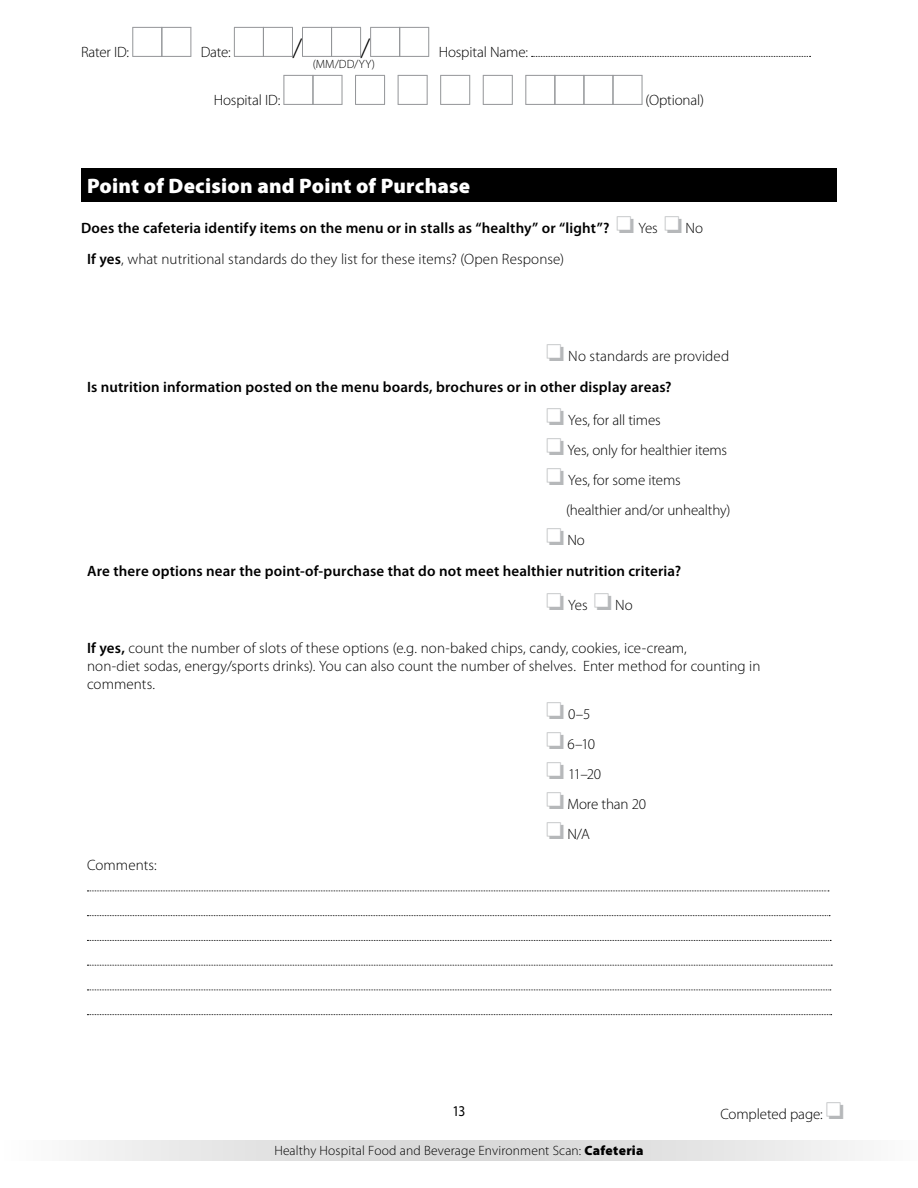
<style>
.page{position:relative;width:918px;height:1188px;background:#fff}
.page>*{position:absolute;margin:0;border:0;box-sizing:border-box;transform-origin:0 0}
.t1{font:300 27px "Myriad Pro";color:#000}
.t2{font:900 21px "Myriad Pro";letter-spacing:.01em;color:#fff}
.P1{font:300 15px/30px "Myriad Pro";color:#000}
.t3{font:600 15px "Myriad Pro";letter-spacing:.01em;color:#000}
.t4{font:15px "Myriad Pro";color:#000;scale:.9 1}
.t5{font:300 13.5px "Myriad Pro";letter-spacing:.01em;color:#000}
.t6{font:300 12px "Myriad Pro";color:#000}
.s1{color:#b6b8ba}
.s2{font-weight:300}
.s3{font-weight:600}
.s4{font-weight:900}
</style>
<div class="page">
<svg style="left:81px;top:1140px;width:774px;height:21px;fill:#e1e1e1"></svg>
<hr style="left:132px;top:27px;width:30px;height:1px;background:#939598">
<hr style="left:161px;top:27px;width:30px;height:1px;background:#939598">
<hr style="left:132px;top:56px;width:30px;height:1px;background:#939598">
<hr style="left:161px;top:56px;width:30px;height:1px;background:#939598">
<svg style="left:132px;top:27px;width:1px;height:29px"></svg>
<svg style="left:161px;top:28px;width:1px;height:28px"></svg>
<svg style="left:191px;top:27px;width:1px;height:29px"></svg>
<hr style="left:234px;top:27px;width:30px;height:1px;background:#939598">
<hr style="left:263px;top:27px;width:30px;height:1px;background:#939598">
<hr style="left:234px;top:56px;width:30px;height:1px;background:#939598">
<hr style="left:263px;top:56px;width:30px;height:1px;background:#939598">
<svg style="left:234px;top:28px;width:1px;height:28px"></svg>
<svg style="left:263px;top:28px;width:1px;height:28px"></svg>
<svg style="left:292px;top:28px;width:1px;height:28px"></svg>
<hr style="left:302px;top:27px;width:30px;height:1px;background:#939598">
<hr style="left:331px;top:27px;width:30px;height:1px;background:#939598">
<hr style="left:302px;top:56px;width:30px;height:1px;background:#939598">
<hr style="left:331px;top:56px;width:30px;height:1px;background:#939598">
<svg style="left:302px;top:28px;width:1px;height:28px"></svg>
<svg style="left:331px;top:28px;width:1px;height:28px"></svg>
<svg style="left:360px;top:28px;width:1px;height:28px"></svg>
<hr style="left:370px;top:27px;width:30px;height:1px;background:#939598">
<hr style="left:399px;top:27px;width:30px;height:1px;background:#939598">
<hr style="left:370px;top:56px;width:30px;height:1px;background:#939598">
<hr style="left:399px;top:56px;width:30px;height:1px;background:#939598">
<svg style="left:370px;top:27px;width:1px;height:29px"></svg>
<svg style="left:399px;top:28px;width:1px;height:28px"></svg>
<svg style="left:428px;top:28px;width:1px;height:28px"></svg>
<svg style="left:532px;top:56px;width:279px;height:1px"></svg>
<svg style="left:284px;top:75px;width:59px;height:30px"></svg>
<hr style="left:355px;top:75px;width:30px;height:1px;background:#939598">
<hr style="left:355px;top:104px;width:30px;height:1px;background:#939598">
<svg style="left:355px;top:76px;width:1px;height:28px"></svg>
<svg style="left:384px;top:76px;width:1px;height:28px"></svg>
<hr style="left:398px;top:75px;width:30px;height:1px;background:#939598">
<hr style="left:398px;top:104px;width:30px;height:1px;background:#939598">
<svg style="left:398px;top:76px;width:1px;height:28px"></svg>
<svg style="left:427px;top:75px;width:1px;height:29px"></svg>
<hr style="left:440px;top:75px;width:30px;height:1px;background:#939598">
<hr style="left:440px;top:104px;width:30px;height:1px;background:#939598">
<svg style="left:440px;top:75px;width:1px;height:29px"></svg>
<svg style="left:469px;top:76px;width:1px;height:28px"></svg>
<hr style="left:483px;top:75px;width:30px;height:1px;background:#939598">
<hr style="left:483px;top:104px;width:30px;height:1px;background:#939598">
<svg style="left:483px;top:76px;width:1px;height:28px"></svg>
<svg style="left:512px;top:75px;width:1px;height:29px"></svg>
<hr style="left:525px;top:75px;width:30px;height:1px;background:#939598">
<hr style="left:554px;top:75px;width:30px;height:1px;background:#939598">
<hr style="left:525px;top:104px;width:30px;height:1px;background:#939598">
<hr style="left:554px;top:104px;width:30px;height:1px;background:#939598">
<svg style="left:525px;top:75px;width:1px;height:29px"></svg>
<svg style="left:554px;top:76px;width:2px;height:28px"></svg>
<svg style="left:584px;top:75px;width:59px;height:30px"></svg>
<div style="left:81px;top:168px;width:755px;height:34px;background:#000"></div>
<svg style="left:87px;top:891px;width:742px;height:1px"></svg>
<svg style="left:87px;top:915px;width:743px;height:1px"></svg>
<svg style="left:87px;top:940px;width:744px;height:1px"></svg>
<svg style="left:87px;top:965px;width:745px;height:1px"></svg>
<svg style="left:87px;top:990px;width:744px;height:1px"></svg>
<svg style="left:87px;top:1014px;width:745px;height:1px"></svg>
<p class="P1" style="left:81px;top:37px;width:50px">Rater ID:</p>
<p class="P1" style="left:201px;top:37px;width:32px">Date:</p>
<h1 class="t1" style="left:293px;top:33px;width:11px">/</h1>
<h1 class="t1" style="left:361px;top:33px;width:11px">/</h1>
<p class="P1" style="left:439px;top:37px;width:91px">Hospital Name:</p>
<p class="P1" style="left:214px;top:85px;width:68px">Hospital ID:</p>
<p class="P1" style="left:646px;top:85px;width:60px">(Optional)</p>
<p class="t6" style="left:313px;top:58px;width:64px">(MM/DD/YY)</p>
<h3 class="t2" style="left:87px;top:174px;width:385px">Point of Decision and Point of Purchase</h3>
<p class="t3" style="left:81px;top:220px;width:624px">Does the cafeteria identify items on the menu or in stalls as “healthy” or “light”? <span class="s1">❏</span> <span class="s2">Yes</span> <span class="s1">❏</span> <span class="s2">No</span></p>
<p class="P1" style="left:87px;top:244px;width:479px"><span class="s3">If yes</span>, what nutritional standards do they list for these items? (Open Response)</p>
<p class="P1" style="left:546px;top:341px;width:185px"><span class="s1">❏</span> No standards are provided</p>
<p class="t3" style="left:87px;top:379px;width:586px">Is nutrition information posted on the menu boards, brochures or in other display areas?</p>
<p class="P1" style="left:546px;top:406px;width:116px"><span class="s1">❏</span> Yes, for all times</p>
<p class="P1" style="left:546px;top:436px;width:183px"><span class="s1">❏</span> Yes, only for healthier items</p>
<p class="P1" style="left:546px;top:466px;width:136px"><span class="s1">❏</span> Yes, for some items</p>
<p class="P1" style="left:566px;top:496px;width:166px">(healthier and/or unhealthy)</p>
<p class="P1" style="left:546px;top:526px;width:40px"><span class="s1">❏</span> No</p>
<p class="t3" style="left:87px;top:563px;width:596px">Are there options near the point-of-purchase that do not meet healthier nutrition criteria?</p>
<p class="P1" style="left:546px;top:590px;width:88px"><span class="s1">❏</span> Yes <span class="s1">❏</span> No</p>
<p class="P1" style="left:87px;top:639px;width:675px;line-height:18px"><span class="s3">If yes,</span> count the number of slots of these options (e.g. non-baked chips, candy, cookies, ice-cream,<br>non-diet sodas, energy/sports drinks). You can also count the number of shelves. Enter method for counting in comments.</p>
<p class="P1" style="left:546px;top:699px;width:102px"><span class="s1">❏</span> 0–5<br><span class="s1">❏</span> 6–10<br><span class="s1">❏</span> 11–20<br><span class="s1">❏</span> More than 20 <span class="s1">❏</span> N/A</p>
<p class="P1" style="left:87px;top:850px;width:71px">Comments:</p>
<p class="t4" style="left:452px;top:1102px;width:16px">13</p>
<p class="t5" style="left:274px;top:1143px;width:371px">Healthy Hospital Food and Beverage Environment Scan: <span class="s4">Cafeteria</span></p>
<p class="P1" style="left:720px;top:1099px;width:125px">Completed page: <span class="s1">❏</span></p>
</div>
